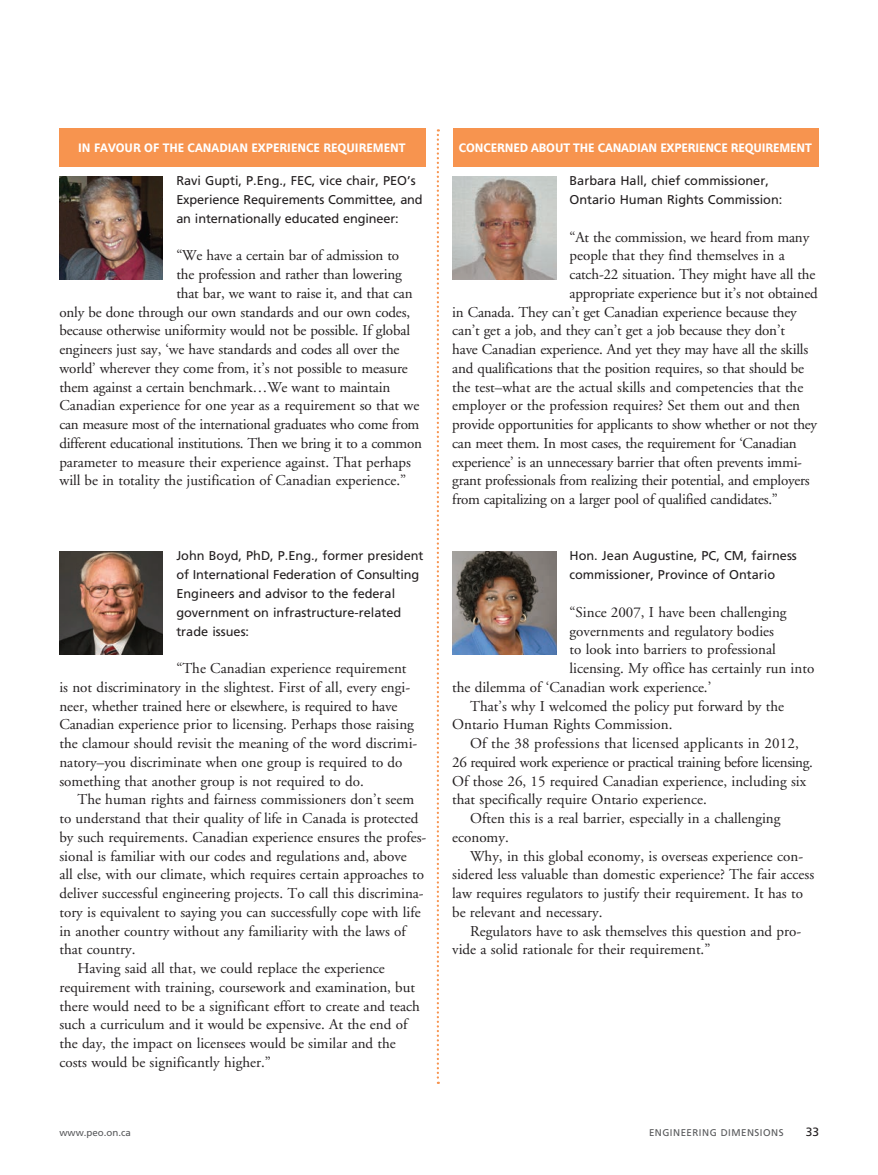
<style>
.page{position:relative;width:878px;height:1175px;background:#fff}
.page>*{position:absolute;margin:0;border:0;box-sizing:border-box;transform-origin:0 0}
.t1{font:15px/18.8px "Adobe Garamond";color:#231f20}
.t2{font:15px "Adobe Garamond";letter-spacing:-.02em;color:#231f20}
.t3{font:15px "Adobe Garamond";letter-spacing:-.025em;color:#231f20}
.t4{font:12.75px/18.8px "Frutiger";color:#231f20}
.t5{font:700 12.75px "Eau Naturelle Sans";letter-spacing:-.01em;color:#fff}
.t6{font:12px "Frutiger";color:#231f20}
.t7{font:9.75px "Frutiger";letter-spacing:.05em;color:#57585a}
.t8{font:9.75px "Frutiger";color:#57585a}
</style>
<div class="page">
<img style="left:59px;top:176px;width:104px;height:103px">
<div style="left:59px;top:128px;width:367px;height:38px;background:#f7944f"></div>
<div style="left:452px;top:128px;width:366px;height:39px;background:#f7944f"></div>
<img style="left:452px;top:176px;width:104px;height:103px">
<img style="left:60px;top:551px;width:103px;height:103px">
<img style="left:452px;top:551px;width:104px;height:103px">
<svg style="left:436px;top:129px;width:3px;height:955px"></svg>
<p class="t5" style="left:78px;top:140px;width:329px">IN FAVOUR OF THE CANADIAN EXPERIENCE REQUIREMENT</p>
<p class="t5" style="left:459px;top:141px;width:354px">CONCERNED ABOUT THE CANADIAN EXPERIENCE REQUIREMENT</p>
<p class="t4" style="left:176px;top:172px;width:248px">Ravi Gupti, P.Eng., FEC, vice chair, PEO’s<br>Experience Requirements Committee, and an internationally educated engineer:</p>
<p class="t1" style="left:176px;top:247px;width:224px">“We have a certain bar of admission to</p>
<p class="t1" style="left:176px;top:265px;width:227px">the profession and rather than lowering</p>
<p class="t1" style="left:176px;top:284px;width:238px">that bar, we want to raise it, and that can</p>
<p class="t1" style="left:59px;top:303px;width:352px">only be done through our own standards and our own codes,</p>
<p class="t1" style="left:59px;top:322px;width:352px">because otherwise uniformity would not be possible. If global</p>
<p class="t1" style="left:59px;top:340px;width:341px">engineers just say, ‘we have standards and codes all over the</p>
<p class="t1" style="left:59px;top:359px;width:350px">world’ wherever they come from, it’s not possible to measure</p>
<p class="t1" style="left:59px;top:378px;width:332px">them against a certain benchmark…We want to maintain</p>
<p class="t1" style="left:59px;top:397px;width:361px">Canadian experience for one year as a requirement so that we</p>
<p class="t2" style="left:59px;top:416px;width:361px">can measure most of the international graduates who come from</p>
<p class="t2" style="left:59px;top:435px;width:364px">different educational institutions. Then we bring it to a common</p>
<p class="t1" style="left:59px;top:453px;width:353px">parameter to measure their experience against. That perhaps</p>
<p class="t1" style="left:59px;top:472px;width:348px">will be in totality the justification of Canadian experience.”</p>
<p class="t4" style="left:176px;top:547px;width:249px">John Boyd, PhD, P.Eng., former president of International Federation of Consulting Engineers and advisor to the federal government on infrastructure-related trade issues:</p>
<p class="t1" style="left:59px;top:659px;width:359px;text-indent:117px">“The Canadian experience requirement is not discriminatory in the slightest. First of all, every engi&shy;neer, whether trained here or elsewhere, is required to have Canadian experience prior to licensing. Perhaps those raising the clamour should revisit the meaning of the word discrimi&shy;natory–you discriminate when one group is required to do something that another group is not required to do.</p>
<p class="t1" style="left:77px;top:790px;width:338px">The human rights and fairness commissioners don’t seem</p>
<p class="t1" style="left:59px;top:809px;width:360px">to understand that their quality of life in Canada is protected</p>
<p class="t1" style="left:59px;top:828px;width:368px">by such requirements. Canadian experience ensures the profes-</p>
<p class="t1" style="left:59px;top:847px;width:349px">sional is familiar with our codes and regulations and, above</p>
<p class="t1" style="left:59px;top:865px;width:366px">all else, with our climate, which requires certain approaches to</p>
<p class="t1" style="left:59px;top:884px;width:366px">deliver successful engineering projects. To call this discrimina-</p>
<p class="t1" style="left:59px;top:903px;width:362px">tory is equivalent to saying you can successfully cope with life</p>
<p class="t1" style="left:59px;top:922px;width:348px">in another country without any familiarity with the laws of</p>
<p class="t1" style="left:59px;top:940px;width:78px">that country.</p>
<p class="t1" style="left:77px;top:959px;width:309px">Having said all that, we could replace the experience</p>
<p class="t1" style="left:59px;top:978px;width:357px">requirement with training, coursework and examination, but</p>
<p class="t1" style="left:59px;top:997px;width:362px">there would need to be a significant effort to create and teach</p>
<p class="t1" style="left:59px;top:1015px;width:349px">such a curriculum and it would be expensive. At the end of</p>
<p class="t1" style="left:59px;top:1034px;width:338px">the day, the impact on licensees would be similar and the</p>
<p class="t1" style="left:59px;top:1053px;width:213px">costs would be significantly higher.”</p>
<p class="t4" style="left:569px;top:172px;width:214px">Barbara Hall, chief commissioner,<br>Ontario Human Rights Commission:</p>
<p class="t1" style="left:569px;top:228px;width:241px">“At the commission, we heard from many</p>
<p class="t1" style="left:569px;top:247px;width:217px">people that they find themselves in a</p>
<p class="t1" style="left:569px;top:265px;width:247px">catch-22 situation. They might have all the</p>
<p class="t1" style="left:569px;top:284px;width:250px">appropriate experience but it’s not obtained</p>
<p class="t1" style="left:452px;top:303px;width:346px">in Canada. They can’t get Canadian experience because they</p>
<p class="t1" style="left:452px;top:322px;width:334px">can’t get a job, and they can’t get a job because they don’t</p>
<p class="t1" style="left:452px;top:340px;width:357px">have Canadian experience. And yet they may have all the skills</p>
<p class="t1" style="left:452px;top:359px;width:353px">and qualifications that the position requires, so that should be</p>
<p class="t1" style="left:452px;top:378px;width:352px">the test–what are the actual skills and competencies that the</p>
<p class="t1" style="left:452px;top:397px;width:349px">employer or the profession requires? Set them out and then</p>
<p class="t1" style="left:452px;top:415px;width:366px">provide opportunities for applicants to show whether or not they</p>
<p class="t1" style="left:452px;top:434px;width:346px">can meet them. In most cases, the requirement for ‘Canadian</p>
<p class="t1" style="left:452px;top:453px;width:351px">experience’ is an unnecessary barrier that often prevents immi-</p>
<p class="t1" style="left:452px;top:472px;width:359px">grant professionals from realizing their potential, and employers</p>
<p class="t1" style="left:452px;top:490px;width:327px">from capitalizing on a larger pool of qualified candidates.”</p>
<p class="t4" style="left:569px;top:547px;width:229px">Hon. Jean Augustine, PC, CM, fairness commissioner, Province of Ontario</p>
<p class="t1" style="left:569px;top:603px;width:218px">“Since 2007, I have been challenging</p>
<p class="t1" style="left:569px;top:622px;width:206px">governments and regulatory bodies</p>
<p class="t1" style="left:569px;top:640px;width:208px">to look into barriers to professional</p>
<p class="t1" style="left:569px;top:659px;width:246px">licensing. My office has certainly run into</p>
<p class="t1" style="left:452px;top:678px;width:260px">the dilemma of ‘Canadian work experience.’</p>
<p class="t1" style="left:470px;top:697px;width:315px">That’s why I welcomed the policy put forward by the</p>
<p class="t1" style="left:452px;top:715px;width:222px">Ontario Human Rights Commission.</p>
<p class="t1" style="left:470px;top:734px;width:330px">Of the 38 professions that licensed applicants in 2012,</p>
<p class="t3" style="left:452px;top:754px;width:362px">26 required work experience or practical training before licensing.</p>
<p class="t1" style="left:452px;top:772px;width:355px">Of those 26, 15 required Canadian experience, including six</p>
<p class="t1" style="left:452px;top:790px;width:256px">that specifically require Ontario experience.</p>
<p class="t1" style="left:470px;top:809px;width:312px">Often this is a real barrier, especially in a challenging</p>
<p class="t1" style="left:452px;top:828px;width:58px">economy.</p>
<p class="t1" style="left:470px;top:847px;width:334px">Why, in this global economy, is overseas experience con-</p>
<p class="t1" style="left:452px;top:865px;width:363px">sidered less valuable than domestic experience? The fair access</p>
<p class="t1" style="left:452px;top:884px;width:352px">law requires regulators to justify their requirement. It has to</p>
<p class="t1" style="left:452px;top:903px;width:152px">be relevant and necessary.</p>
<p class="t1" style="left:470px;top:922px;width:332px">Regulators have to ask themselves this question and pro-</p>
<p class="t1" style="left:452px;top:940px;width:260px">vide a solid rationale for their requirement.”</p>
<p class="t8" style="left:59px;top:1126px;width:73px">www.peo.on.ca</p>
<p class="t7" style="left:649px;top:1126px;width:136px">ENGINEERING DIMENSIONS</p>
<p class="t6" style="left:805px;top:1124px;width:15px">33</p>
</div>
